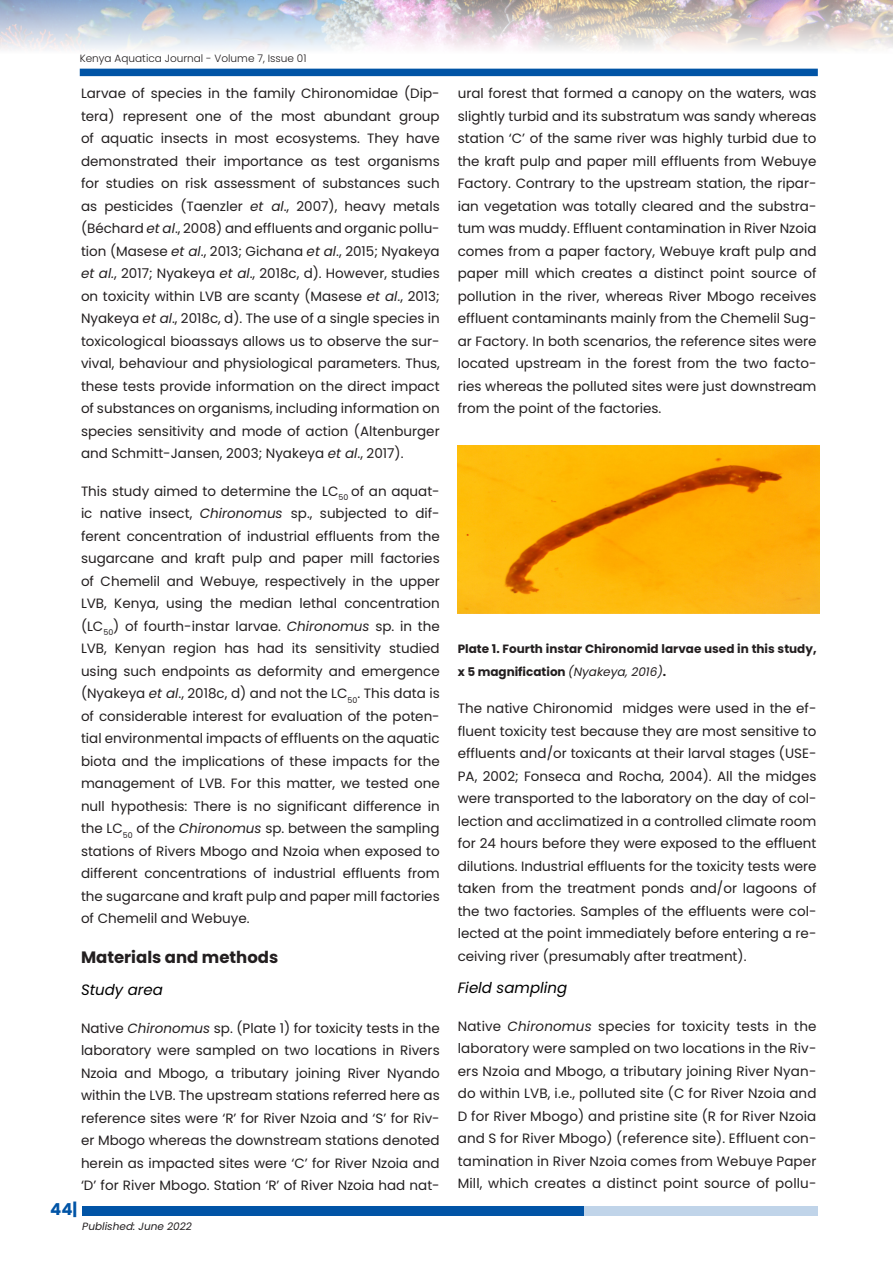
<style>
.page{position:relative;width:893px;height:1263px;background:#fff}
.page>*{position:absolute;margin:0;border:0;box-sizing:border-box;transform-origin:0 0}
.Heading_1{font:700 16.5px "Poppins";color:#231f20}
.t1{font:700 16.5px "Poppins";color:#0154a6}
.Heading_2{font:italic 15px "Poppins";color:#000}
.Normal__Web{font:13.5px/22.5px "Poppins";color:#231f20;text-align:justify}
.t2{font:700 12px/22.5px "Poppins";color:#231f20}
.t3{font:300 10.5px "Poppins";color:#231f20}
.t4{font:italic 10.5px "Poppins";color:#231f20}
.s1{font-style:italic}
.s2{font-weight:400;font-style:italic}
</style>
<div class="page">
<img style="left:0;top:0;width:893px;height:50px">
<div style="left:80px;top:69px;width:738px;height:7px;background:#0154a6"></div>
<div style="left:82px;top:1206px;width:502px;height:10px;background:#0154a6"></div>
<div style="left:584px;top:1206px;width:234px;height:10px;background:#c0d4e9"></div>
<img style="left:458px;top:446px;width:362px;height:167px">
<p class="t3" style="left:80px;top:52px;width:228px">Kenya Aquatica Journal - Volume 7, Issue 01</p>
<p class="Normal__Web" style="left:81px;top:82px;width:360px">Larvae of species in the family Chironomidae (Dip&shy;tera) represent one of the most abundant group of aquatic insects in most ecosystems. They have demonstrated their importance as test organisms for studies on risk assessment of substances such as pesticides (Taenzler <span class="s1">et al</span>., 2007), heavy metals (Béchard <span class="s1">et al</span>., 2008) and effluents and organic pollu&shy;tion (Masese <span class="s1">et al</span>., 2013; Gichana <span class="s1">et al</span>., 2015; Nyakeya <span class="s1">et al.</span>, 2017; Nyakeya <span class="s1">et al</span>., 2018c, d). However, studies on toxicity within LVB are scanty (Masese <span class="s1">et al</span>., 2013; Nyakeya <span class="s1">et al</span>., 2018c, d). The use of a single species in toxicological bioassays allows us to observe the sur&shy;vival, behaviour and physiological parameters. Thus, these tests provide information on the direct impact of substances on organisms, including information on species sensitivity and mode of action (Altenburger and Schmitt-Jansen, 2003; Nyakeya <span class="s1">et al</span>., 2017).</p>
<p class="Normal__Web" style="left:81px;top:480px;width:360px">This study aimed to determine the LC<sub>50</sub> of an aquat&shy;ic native insect, <span class="s1">Chironomus</span> sp., subjected to dif&shy;ferent concentration of industrial effluents from the sugarcane and kraft pulp and paper mill factories of Chemelil and Webuye, respectively in the upper LVB, Kenya, using the median lethal concentration (LC<sub>50</sub>) of fourth-instar larvae. <span class="s1">Chironomus</span> sp. in the LVB, Kenyan region has had its sensitivity studied using such endpoints as deformity and emergence (Nyakeya <span class="s1">et al</span>., 2018c, d) and not the LC<sub>50</sub>. This data is of considerable interest for evaluation of the poten&shy;tial environmental impacts of effluents on the aquatic biota and the implications of these impacts for the management of LVB. For this matter, we tested one null hypothesis: There is no significant difference in the LC<sub>50</sub> of the <span class="s1">Chironomus</span> sp. between the sampling stations of Rivers Mbogo and Nzoia when exposed to different concentrations of industrial effluents from the sugarcane and kraft pulp and paper mill factories of Chemelil and Webuye.</p>
<p class="Heading_1" style="left:81px;top:948px;width:199px">Materials and methods</p>
<p class="Heading_2" style="left:81px;top:981px;width:84px">Study area</p>
<p class="Normal__Web" style="left:81px;top:1017px;width:360px">Native <span class="s1">Chironomus</span> sp. (Plate 1) for toxicity tests in the laboratory were sampled on two locations in Rivers Nzoia and Mbogo, a tributary joining River Nyando within the LVB. The upstream stations referred here as reference sites were ‘R’ for River Nzoia and ‘S’ for Riv&shy;er Mbogo whereas the downstream stations denoted herein as impacted sites were ‘C’ for River Nzoia and ‘D’ for River Mbogo. Station ‘R’ of River Nzoia had nat-</p>
<p class="t1" style="left:50px;top:1200px;width:29px">44|</p>
<p class="t4" style="left:82px;top:1220px;width:111px">Published: June 2022</p>
<p class="Normal__Web" style="left:458px;top:82px;width:360px">ural forest that formed a canopy on the waters, was slightly turbid and its substratum was sandy whereas station ‘C’ of the same river was highly turbid due to the kraft pulp and paper mill effluents from Webuye Factory. Contrary to the upstream station, the ripar&shy;ian vegetation was totally cleared and the substra&shy;tum was muddy. Effluent contamination in River Nzoia comes from a paper factory, Webuye kraft pulp and paper mill which creates a distinct point source of pollution in the river, whereas River Mbogo receives effluent contaminants mainly from the Chemelil Sug&shy;ar Factory. In both scenarios, the reference sites were located upstream in the forest from the two facto&shy;ries whereas the polluted sites were just downstream from the point of the factories.</p>
<p class="t2" style="left:458px;top:638px;width:360px">Plate 1. Fourth instar Chironomid larvae used in this study, x 5 magnification <span class="s2">(Nyakeya, 2016)</span>.</p>
<p class="Normal__Web" style="left:458px;top:697px;width:360px">The native Chironomid midges were used in the ef&shy;fluent toxicity test because they are most sensitive to effluents and/or toxicants at their larval stages (USE-PA, 2002; Fonseca and Rocha, 2004). All the midges were transported to the laboratory on the day of col&shy;lection and acclimatized in a controlled climate room for 24 hours before they were exposed to the effluent dilutions. Industrial effluents for the toxicity tests were taken from the treatment ponds and/or lagoons of the two factories. Samples of the effluents were col&shy;lected at the point immediately before entering a re&shy;ceiving river (presumably after treatment).</p>
<p class="Heading_2" style="left:458px;top:979px;width:111px">Field sampling</p>
<p class="Normal__Web" style="left:458px;top:1015px;width:360px">Native <span class="s1">Chironomus</span> species for toxicity tests in the laboratory were sampled on two locations in the Riv&shy;ers Nzoia and Mbogo, a tributary joining River Nyan&shy;do within LVB, i.e., polluted site (C for River Nzoia and D for River Mbogo) and pristine site (R for River Nzoia and S for River Mbogo) (reference site). Effluent con&shy;tamination in River Nzoia comes from Webuye Paper Mill, which creates a distinct point source of pollu-</p>
</div>
